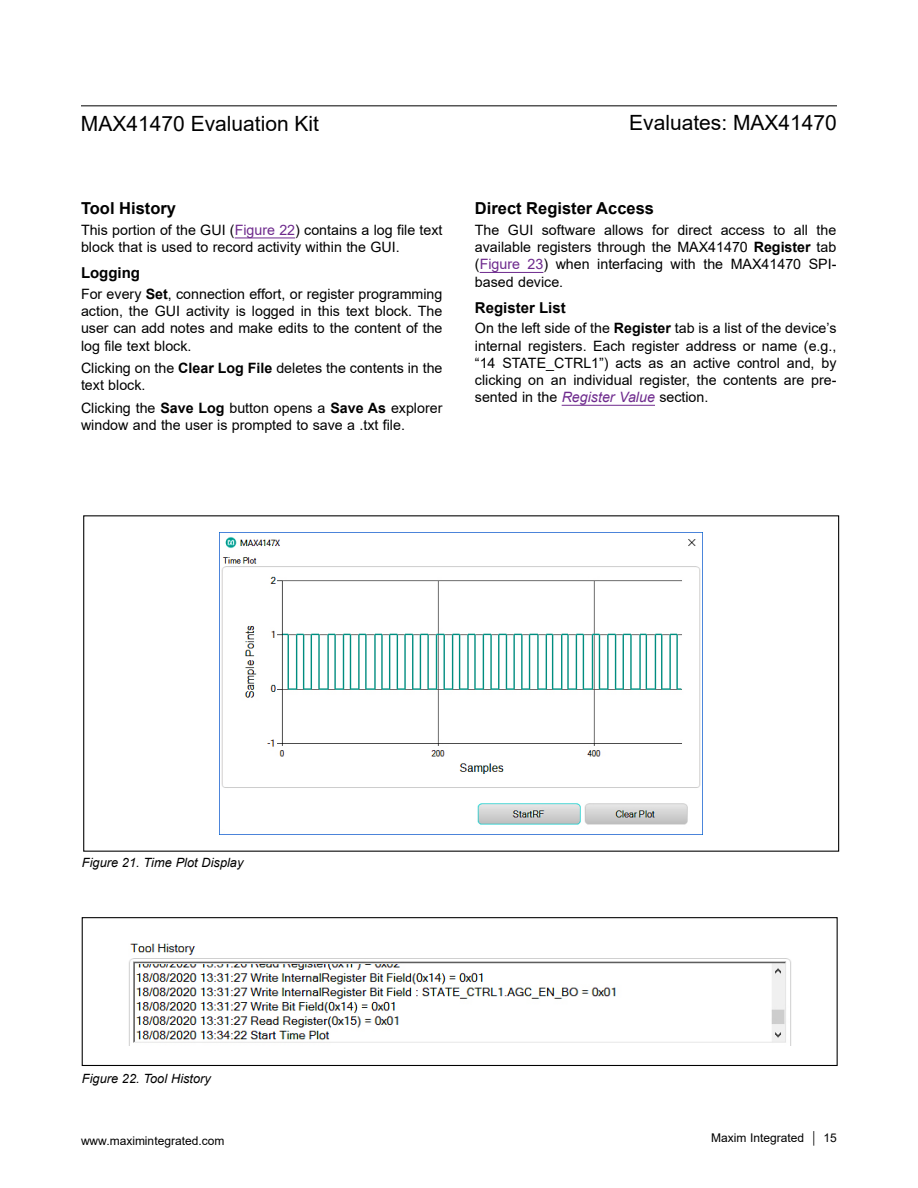
<style>
.page{position:relative;width:918px;height:1188px;background:#fff}
.page>*{position:absolute;margin:0;border:0;box-sizing:border-box;transform-origin:0 0}
.t1{font:21px "Arial";color:#000}
.t2{font:700 16.5px "Arial";color:#000}
.t3{font:700 15px "Arial";color:#000}
.t4{font:14.25px/17.2px "Arial";color:#000}
.t5{font:italic 12.75px "Arial";color:#000}
.t6{font:12px "Arial";color:#000}
.s1{color:#6e2a8d}
.s2{font-weight:700}
.s3{font-style:italic;color:#6e2a8d}
</style>
<div class="page">
<hr style="left:81px;top:105px;width:756px;height:1px;background:#000">
<hr style="left:235px;top:238px;width:60px;height:1px;background:#6e2a8d">
<hr style="left:480px;top:272px;width:63px;height:1px;background:#6e2a8d">
<hr style="left:562px;top:405px;width:93px;height:1px;background:#6e2a8d">
<img style="left:221px;top:537px;width:480px;height:288px">
<img style="left:129px;top:943px;width:662px;height:103px">
<div style="left:82px;top:917px;width:756px;height:149px;border:1px solid #000"></div>
<h1 class="t1" style="left:81px;top:109px;width:240px">MAX41470 Evaluation Kit</h1>
<h1 class="t1" style="left:629px;top:108px;width:209px">Evaluates: MAX41470</h1>
<p class="t2" style="left:81px;top:197px;width:97px">Tool History</p>
<p class="t4" style="left:81px;top:221px;width:363px">This portion of the GUI (<span class="s1">Figure 22</span>) contains a log file text block that is used to record activity within the GUI.</p>
<p class="t3" style="left:81px;top:262px;width:61px">Logging</p>
<p class="t4" style="left:81px;top:285px;width:363px;text-align:justify">For every <span class="s2">Set</span>, connection effort, or register programming action, the GUI activity is logged in this text block. The user can add notes and make edits to the content of the log file text block.</p>
<p class="t4" style="left:81px;top:359px;width:363px">Clicking on the <span class="s2">Clear Log File</span> deletes the contents in the text block.</p>
<p class="t4" style="left:81px;top:399px;width:363px">Clicking the <span class="s2">Save Log</span> button opens a <span class="s2">Save As</span> explorer window and the user is prompted to save a .txt file.</p>
<p class="t2" style="left:475px;top:197px;width:181px">Direct Register Access</p>
<p class="t4" style="left:475px;top:221px;width:363px;text-align:justify">The GUI software allows for direct access to all the available registers through the MAX41470 <span class="s2">Register</span> tab (<span class="s1">Figure 23</span>) when interfacing with the MAX41470 SPI&shy;based device.</p>
<p class="t3" style="left:475px;top:297px;width:92px">Register List</p>
<p class="t4" style="left:475px;top:320px;width:363px;text-align:justify">On the left side of the <span class="s2">Register</span> tab is a list of the device’s internal registers. Each register address or name (e.g., “14 STATE_CTRL1”) acts as an active control and, by clicking on an individual register, the contents are pre&shy;sented in the <span class="s3">Register Value</span> section.</p>
<p class="t5" style="left:82px;top:854px;width:163px">Figure 21. Time Plot Display</p>
<p class="t5" style="left:82px;top:1070px;width:130px">Figure 22. Tool History</p>
<p class="t6" style="left:81px;top:1132px;width:145px">www.maximintegrated.com</p>
<p class="t6" style="left:711px;top:1129px;width:127px">Maxim Integrated │ 15</p>
</div>
